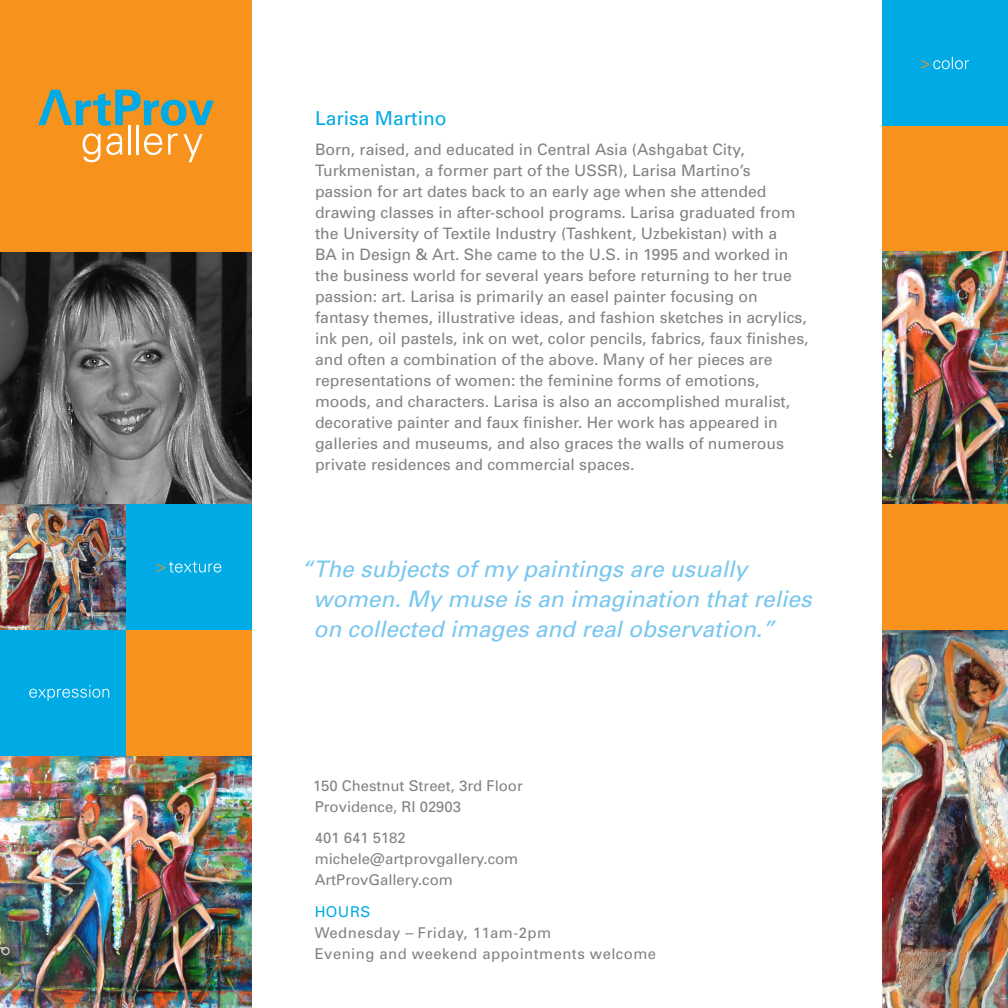
<style>
.page{position:relative;width:1008px;height:1008px;background:#fff}
.page>*{position:absolute;margin:0;border:0;box-sizing:border-box;transform-origin:0 0}
.t1{font:italic 22.75px/29.8px "Univers";color:#78c7ef}
.t2{font:19.25px "Univers";color:#00abe5}
.t3{font:15.75px/21px "Univers";color:#808285}
.t4{font:14.88px "Univers";color:#808285}
.t5{font:14.88px/21px "Univers";letter-spacing:.03em;color:#808285}
.t6{font:14.88px "Univers";letter-spacing:.03em;color:#00abe5}
.s1{font-size:15.75px}
</style>
<div class="page">
<div style="left:882px;top:125px;width:126px;height:126px;background:#f7931d"></div>
<div style="left:882px;top:0;width:126px;height:126px;background:#00abe5"></div>
<img style="left:0;top:504px;width:126px;height:126px">
<div style="left:0;top:630px;width:126px;height:126px;background:#00abe5"></div>
<img style="left:0;top:252px;width:252px;height:252px">
<div style="left:126px;top:504px;width:126px;height:126px;background:#00abe5"></div>
<svg style="left:157px;top:561px;width:64px;height:12px"></svg>
<svg style="left:29px;top:685px;width:80px;height:16px"></svg>
<div style="left:126px;top:630px;width:126px;height:126px;background:#f7931d"></div>
<svg style="left:921px;top:57px;width:48px;height:12px"></svg>
<div style="left:0;top:0;width:252px;height:252px;background:#f7931d"></div>
<svg style="left:38px;top:90px;width:176px;height:36px"></svg>
<svg style="left:83px;top:133px;width:39px;height:29px"></svg>
<hr style="left:128px;top:125px;width:2px;height:29px;background:#fff">
<hr style="left:136px;top:125px;width:2px;height:29px;background:#fff">
<svg style="left:144px;top:133px;width:18px;height:22px"></svg>
<svg style="left:168px;top:133px;width:35px;height:29px"></svg>
<div style="left:882px;top:504px;width:126px;height:126px;background:#f7931d"></div>
<img style="left:882px;top:630px;width:126px;height:378px">
<img style="left:882px;top:251px;width:126px;height:253px">
<img style="left:0;top:756px;width:252px;height:252px">
<p class="t2" style="left:315px;top:106px;width:133px">Larisa Martino</p>
<p class="t3" style="left:315px;top:138px;width:495px">Born, raised, and educated in Central Asia (Ashgabat City, Turkmenistan, a former part of the USSR), Larisa Martino’s passion for art dates back to an early age when she attended drawing classes in after-school programs. Larisa graduated from the University of Textile Industry (Tashkent, Uzbekistan) with a<br>BA in Design &amp; Art. She came to the U.S. in 1995 and worked in the business world for several years before returning to her true passion: art. Larisa is primarily an easel painter focusing on fantasy themes, illustrative ideas, and fashion sketches in acrylics, ink pen, oil pastels, ink on wet, color pencils, fabrics, faux finishes, and often a combination of the above. Many of her pieces are representations of women: the feminine forms of emotions, moods, and characters. Larisa is also an accomplished muralist, decorative painter and faux finisher. Her work has appeared in galleries and museums, and also graces the walls of numerous private residences and commercial spaces.</p>
<p class="t1" style="left:314px;top:554px;width:500px;text-indent:-13px">“The subjects of my paintings are usually women. My muse is an imagination that relies on collected images and real observation.”</p>
<p class="t4" style="left:313px;top:777px;width:211px">150 Chestnut Street, 3rd Floor</p>
<p class="t4" style="left:315px;top:798px;width:148px">Providence, RI 02903</p>
<p class="t4" style="left:315px;top:829px;width:92px">401 641 5182</p>
<p class="t4" style="left:315px;top:850px;width:205px">michele@artprovgallery.com</p>
<p class="t4" style="left:315px;top:871px;width:140px">ArtProvGallery.com</p>
<p class="t6" style="left:315px;top:902px;width:57px">HOURS</p>
<p class="t5" style="left:315px;top:922px;width:343px">Wednesday <span class="s1">–</span> Friday, 11am-2pm<br>Evening and weekend appointments welcome</p>
</div>
